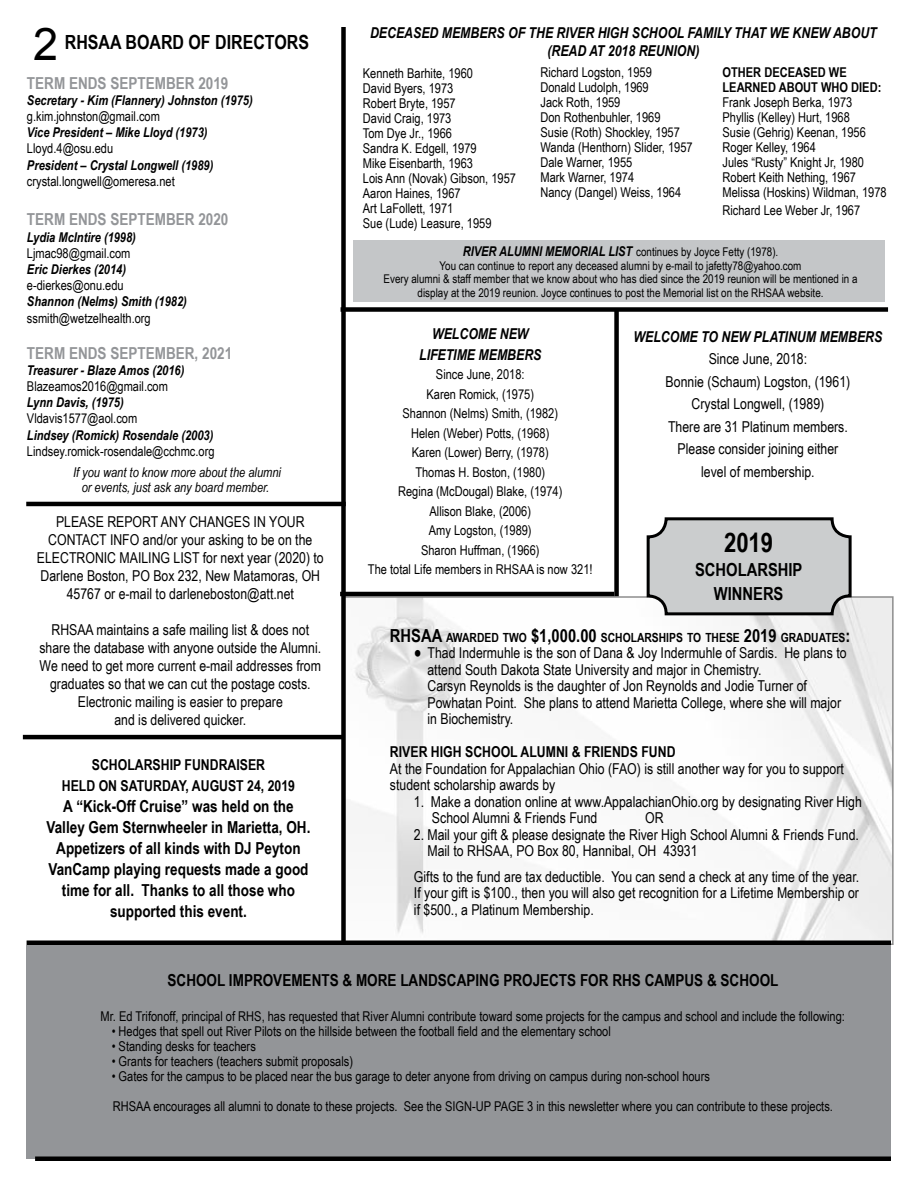
<style>
.page{position:relative;width:918px;height:1188px;background:#fff}
.page>*{position:absolute;margin:0;border:0;box-sizing:border-box;transform-origin:0 0}
.t1{font:45px "Arial";color:#000}
.t2{font:700 27px "Arial Narrow";color:#000}
.t3{font:700 19.5px "Arial Narrow";color:#000}
.t4{font:700 18px/24px "Arial Narrow";color:#000;text-align:center}
.t5{font:700 16.5px/21px "Arial Narrow";color:#000;text-align:center}
.t6{font:700 16.5px "Arial Narrow";color:#939598}
.t7{font:15px/16.5px "Arial Narrow";color:#000}
.t8{font:italic 700 15px/21px "Arial Narrow";color:#000;text-align:center}
.t9{font:700 15px/21px "Arial Narrow";color:#000;text-align:center}
.t10{font:13.5px/15px "Arial Narrow";color:#000}
.t11{font:italic 700 13.5px "Arial Narrow";color:#000}
.t12{font:italic 13.5px/15px "Arial Narrow";color:#000;text-align:center}
.t13{font:700 13.5px/15px "Arial Narrow";color:#000}
.t14{font:700 12.6px "Arial Narrow";color:#000}
.t15{font:12px/13.5px "Arial Narrow";color:#000;text-align:center}
.s1{font-weight:700;font-style:italic;font-size:13.5px}
.s2{font-size:18px}
.s3{font-size:27px}
</style>
<div class="page">
<div style="left:26px;top:945px;width:865px;height:214px;background:#939598"></div>
<img style="left:351px;top:599px;width:540px;height:341px">
<div style="left:341px;top:27px;width:5px;height:916px;background:#000"></div>
<div style="left:27px;top:940px;width:864px;height:5px;background:#000"></div>
<hr style="left:26px;top:502px;width:320px;height:4px;background:#000">
<div style="left:35px;top:1156px;width:856px;height:5px;background:#000"></div>
<div style="left:648px;top:519px;width:202px;height:95px;background:#cbcdce;border-radius:18px"></div>
<div style="left:647px;top:517px;width:205px;height:98px;border:3px solid #000;border-radius:18px"></div>
<div style="left:341px;top:307px;width:547px;height:5px;background:#000"></div>
<hr style="left:340px;top:592px;width:274px;height:4px;background:#000">
<hr style="left:23px;top:735px;width:319px;height:4px;background:#000">
<div style="left:614px;top:310px;width:5px;height:286px;background:#000"></div>
<div style="left:353px;top:240px;width:532px;height:62px;background:#c4c6c8"></div>
<h1 class="t1" style="left:33px;top:14px;width:27px">2</h1>
<h3 class="t3" style="left:65px;top:27px;width:246px">RHSAA BOARD OF DIRECTORS</h3>
<p class="t6" style="left:27px;top:70px;width:203px">TERM ENDS SEPTEMBER 2019</p>
<p class="t11" style="left:27px;top:90px;width:227px">Secretary - Kim (Flannery) Johnston (1975)</p>
<p class="t10" style="left:27px;top:108px;width:135px">g.kim.johnston@gmail.com</p>
<p class="t11" style="left:27px;top:122px;width:182px">Vice President – Mike Lloyd (1973)</p>
<p class="t10" style="left:27px;top:141px;width:88px">Lloyd.4@osu.edu</p>
<p class="t11" style="left:27px;top:155px;width:188px">President – Crystal Longwell (1989)</p>
<p class="t10" style="left:27px;top:173px;width:149px">crystal.longwell@omeresa.net</p>
<p class="t6" style="left:27px;top:207px;width:203px">TERM ENDS SEPTEMBER 2020</p>
<p class="t11" style="left:27px;top:227px;width:111px">Lydia McIntire (1998)</p>
<p class="t10" style="left:27px;top:245px;width:105px">Ljmac98@gmail.com</p>
<p class="t11" style="left:27px;top:259px;width:101px">Eric Dierkes (2014)</p>
<p class="t10" style="left:27px;top:277px;width:98px">e-dierkes@onu.edu</p>
<p class="t11" style="left:27px;top:292px;width:161px">Shannon (Nelms) Smith (1982)</p>
<p class="t10" style="left:27px;top:310px;width:125px">ssmith@wetzelhealth.org</p>
<p class="t6" style="left:27px;top:340px;width:207px">TERM ENDS SEPTEMBER, 2021</p>
<p class="t11" style="left:27px;top:360px;width:159px">Treasurer - Blaze Amos (2016)</p>
<p class="t10" style="left:27px;top:378px;width:143px">Blazeamos2016@gmail.com</p>
<p class="t11" style="left:27px;top:392px;width:98px">Lynn Davis, (1975)</p>
<p class="t10" style="left:27px;top:411px;width:112px">Vldavis1577@aol.com</p>
<p class="t11" style="left:27px;top:425px;width:188px">Lindsey (Romick) Rosendale (2003)</p>
<p class="t10" style="left:27px;top:443px;width:189px">Lindsey.romick-rosendale@cchmc.org</p>
<p class="t12" style="left:73px;top:464px;width:209px">If you want to know more about the alumni or events, just ask any board member.</p>
<p class="t7" style="left:37px;top:513px;width:288px;line-height:18px;text-align:center">PLEASE REPORT ANY CHANGES IN YOUR CONTACT INFO and/or your asking to be on the ELECTRONIC MAILING LIST for next year (2020) to Darlene Boston, PO Box 232, New Matamoras, OH 45767 or e-mail to darleneboston@att.net</p>
<p class="t7" style="left:39px;top:621px;width:283px;line-height:18px;text-align:center">RHSAA maintains a safe mailing list &amp; does not share the database with anyone outside the Alumni.<br>We need to get more current e-mail addresses from graduates so that we can cut the postage costs.<br>Electronic mailing is easier to prepare<br>and is delivered quicker.</p>
<p class="t9" style="left:62px;top:754px;width:235px">SCHOLARSHIP FUNDRAISER<br>HELD ON SATURDAY, AUGUST 24, 2019</p>
<p class="t5" style="left:46px;top:795px;width:265px">A “Kick-Off Cruise” was held on the Valley Gem Sternwheeler in Marietta, OH.<br>Appetizers of all kinds with DJ Peyton VanCamp playing requests made a good time for all. Thanks to all those who supported this event.</p>
<p class="t8" style="left:370px;top:23px;width:508px;line-height:18px">DECEASED MEMBERS OF THE RIVER HIGH SCHOOL FAMILY THAT WE KNEW ABOUT (READ AT 2018 REUNION)</p>
<p class="t10" style="left:363px;top:65px;width:155px">Kenneth Barhite, 1960<br>David Byers, 1973<br>Robert Bryte, 1957<br>David Craig, 1973<br>Tom Dye Jr., 1966<br>Sandra K. Edgell, 1979<br>Mike Eisenbarth, 1963<br>Lois Ann (Novak) Gibson, 1957<br>Aaron Haines, 1967<br>Art LaFollett, 1971<br>Sue (Lude) Leasure, 1959</p>
<p class="t10" style="left:540px;top:65px;width:154px">Richard Logston, 1959<br>Donald Ludolph, 1969<br>Jack Roth, 1959<br>Don Rothenbuhler, 1969<br>Susie (Roth) Shockley, 1957<br>Wanda (Henthorn) Slider, 1957<br>Dale Warner, 1955<br>Mark Warner, 1974<br>Nancy (Dangel) Weiss, 1964</p>
<p class="t13" style="left:723px;top:64px;width:160px">OTHER DECEASED WE<br>LEARNED ABOUT WHO DIED:</p>
<p class="t10" style="left:723px;top:95px;width:166px">Frank Joseph Berka, 1973<br>Phyllis (Kelley) Hurt, 1968<br>Susie (Gehrig) Keenan, 1956<br>Roger Kelley, 1964<br>Jules “Rusty” Knight Jr, 1980<br>Robert Keith Nething, 1967<br>Melissa (Hoskins) Wildman, 1978</p>
<p class="t10" style="left:723px;top:203px;width:139px">Richard Lee Weber Jr, 1967</p>
<p class="t15" style="left:384px;top:245px;width:476px"><span class="s1">RIVER ALUMNI MEMORIAL LIST</span> continues by Joyce Fetty (1978).<br>You can continue to report any deceased alumni by e-mail to jafetty78@yahoo.com<br>Every alumni &amp; staff member that we know about who has died since the 2019 reunion will be mentioned in a display at the 2019 reunion. Joyce continues to post the Memorial list on the RHSAA website.</p>
<p class="t8" style="left:419px;top:322px;width:124px">WELCOME NEW<br>LIFETIME MEMBERS</p>
<p class="t10" style="left:368px;top:364px;width:226px;line-height:19.5px;text-align:center">Since June, 2018:<br>Karen Romick, (1975)<br>Shannon (Nelms) Smith, (1982)<br>Helen (Weber) Potts, (1968)<br>Karen (Lower) Berry, (1978)<br>Thomas H. Boston, (1980)<br>Regina (McDougal) Blake, (1974)<br>Allison Blake, (2006)<br>Amy Logston, (1989)<br>Sharon Huffman, (1966)<br>The total Life members in RHSAA is now 321!</p>
<p class="t8" style="left:634px;top:325px;width:250px">WELCOME TO NEW PLATINUM MEMBERS</p>
<p class="t7" style="left:666px;top:347px;width:186px;line-height:22.5px;text-align:center">Since June, 2018:<br>Bonnie (Schaum) Logston, (1961)<br>Crystal Longwell, (1989)<br>There are 31 Platinum members.<br>Please consider joining either level of membership.</p>
<h2 class="t2" style="left:724px;top:522px;width:51px">2019</h2>
<h3 class="t4" style="left:695px;top:557px;width:109px">SCHOLARSHIP<br>WINNERS</h3>
<p class="t14" style="left:390px;top:628px;width:256px"><span class="s2">RHSAA</span> AWARDED TWO <span class="s2">$1,000.00</span> SCHOLARSH</p>
<p class="t14" style="left:666px;top:628px;width:186px">IPS TO THESE <span class="s2">2019</span> GRADUATES<span class="s2">:</span></p>
<p class="t7" style="left:427px;top:644px;width:421px;text-indent:-13px"><span class="s3">•</span> Thad Indermuhle is the son of Dana &amp; Joy Indermuhle of Sardis. He plans to attend South Dakota State University and major in Chemistry.<br>Carsyn Reynolds is the daughter of Jon Reynolds and Jodie Turner of Powhatan Point. She plans to attend Marietta College, where she will major in Biochemistry.</p>
<p class="t9" style="left:390px;top:741px;width:287px">RIVER HIGH SCHOOL ALUMNI &amp; FRIENDS FUND</p>
<p class="t7" style="left:390px;top:760px;width:456px">At the Foundation for Appalachian Ohio (FAO) is still another way for you to support student scholarship awards by</p>
<p class="t7" style="left:432px;top:793px;width:431px;text-indent:-18px">1. Make a donation online at www.AppalachianOhio.org by designating River High<br>School Alumni &amp; Friends Fund</p>
<p class="t7" style="left:645px;top:809px;width:20px">OR</p>
<p class="t7" style="left:427px;top:826px;width:433px;text-indent:-14px">2. Mail your gift &amp; please designate the River High School Alumni &amp; Friends Fund.<br>Mail to RHSAA, PO Box 80, Hannibal, OH 43931</p>
<p class="t7" style="left:414px;top:868px;width:447px;text-align:justify">Gifts to the fund are tax deductible. You can send a check at any time of the year.<br>If your gift is $100., then you will also get recognition for a Lifetime Membership or if $500., a Platinum Membership.</p>
<p class="t5" style="left:168px;top:969px;width:612px">SCHOOL IMPROVEMENTS &amp; MORE LANDSCAPING PROJECTS FOR RHS CAMPUS &amp; SCHOOL</p>
<p class="t10" style="left:101px;top:1008px;width:746px">Mr. Ed Trifonoff, principal of RHS, has requested that River Alumni contribute toward some projects for the campus and school and include the following:</p>
<p class="t10" style="left:112px;top:1023px;width:501px">• Hedges that spell out River Pilots on the hillside between the football field and the elementary school</p>
<p class="t10" style="left:112px;top:1038px;width:146px">• Standing desks for teachers</p>
<p class="t10" style="left:112px;top:1053px;width:243px">• Grants for teachers (teachers submit proposals)</p>
<p class="t10" style="left:112px;top:1068px;width:600px">• Gates for the campus to be placed near the bus garage to deter anyone from driving on campus during non-school hours</p>
<p class="t10" style="left:113px;top:1098px;width:722px">RHSAA encourages all alumni to donate to these projects. See the SIGN-UP PAGE 3 in this newsletter where you can contribute to these projects.</p>
</div>
